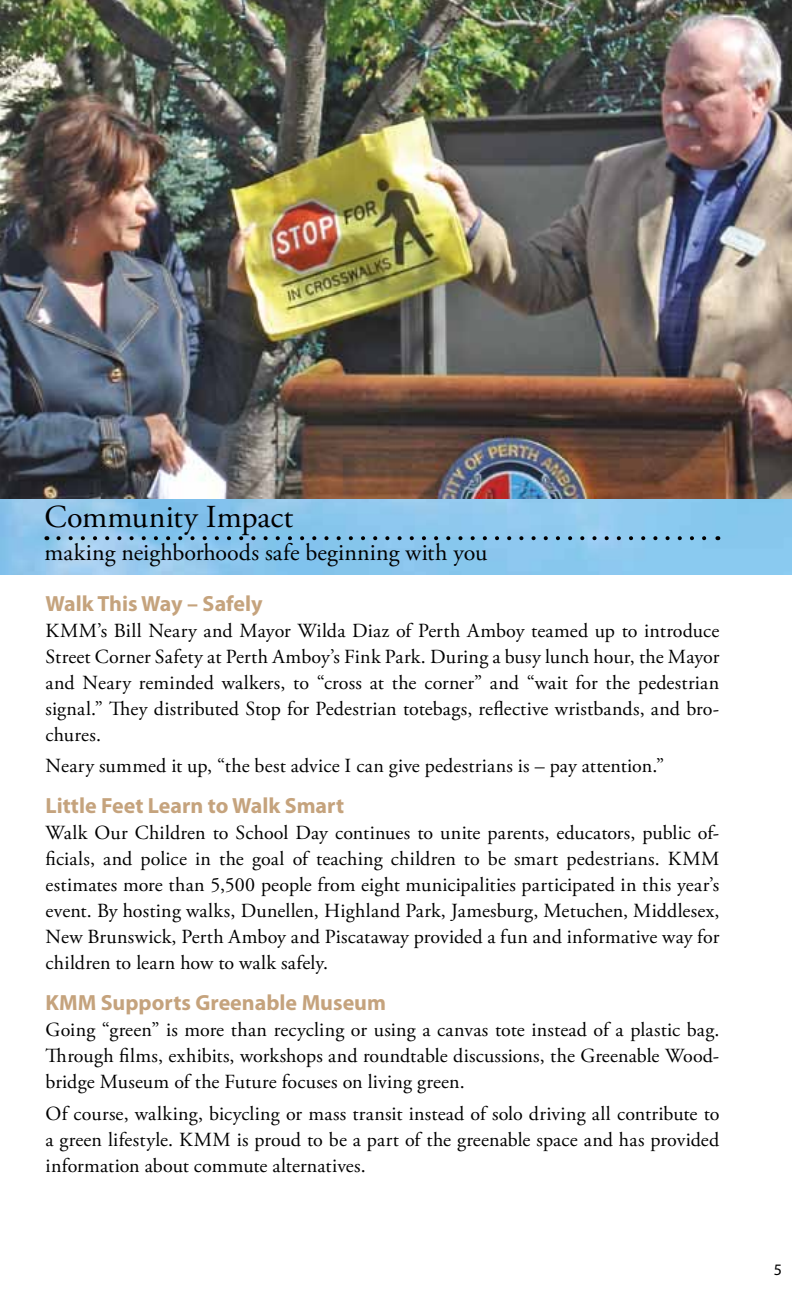
<style>
.page{position:relative;width:792px;height:1296px;background:#fff}
.page>*{position:absolute;margin:0;border:0;box-sizing:border-box;transform-origin:0 0}
.t1{font:32px "Adobe Garamond Pro";color:#000}
.t2{font:24px "Adobe Garamond Pro";letter-spacing:.005em;color:#000}
.t3{font:700 22px "Myriad Pro";color:#c5a37d}
.t4{font:20px/26px "Adobe Garamond Pro";letter-spacing:.01em;color:#000;text-align:justify}
.t5{font:16px "Myriad Pro";color:#000}
</style>
<div class="page">
<img style="left:0;top:498px;width:792px;height:77px">
<img style="left:0;top:0;width:792px;height:498px">
<svg style="left:58px;top:536px;width:653px;height:4px;background:#6894b1"></svg>
<h1 class="t1" style="left:44px;top:498px;width:250px">Community Impact</h1>
<p class="t2" style="left:44px;top:538px;width:444px">making neighborhoods safe beginning with you</p>
<p class="t3" style="left:46px;top:589px;width:219px">Walk This Way – Safely</p>
<p class="t4" style="left:46px;top:618px;width:675px">KMM’s Bill Neary and Mayor Wilda Diaz of Perth Amboy teamed up to introduce Street Corner Safety at Perth Amboy’s Fink Park. During a busy lunch hour, the Mayor and Neary reminded walkers, to “cross at the corner” and “wait for the pedestrian signal.” They distributed Stop for Pedestrian totebags, reflective wristbands, and bro&shy;chures.</p>
<p class="t4" style="left:46px;top:754px;width:620px">Neary summed it up, “the best advice I can give pedestrians is – pay attention.”</p>
<p class="t3" style="left:46px;top:791px;width:300px">Little Feet Learn to Walk Smart</p>
<p class="t4" style="left:46px;top:820px;width:675px">Walk Our Children to School Day continues to unite parents, educators, public of&shy;ficials, and police in the goal of teaching children to be smart pedestrians. KMM estimates more than 5,500 people from eight municipalities participated in this year’s event. By hosting walks, Dunellen, Highland Park, Jamesburg, Metuchen, Middlesex, New Brunswick, Perth Amboy and Piscataway provided a fun and informative way for children to learn how to walk safely.</p>
<p class="t3" style="left:46px;top:988px;width:342px">KMM Supports Greenable Museum</p>
<p class="t4" style="left:46px;top:1017px;width:675px">Going “green” is more than recycling or using a canvas tote instead of a plastic bag.<br>Through films, exhibits, workshops and roundtable discussions, the Greenable Wood&shy;bridge Museum of the Future focuses on living green.</p>
<p class="t4" style="left:46px;top:1101px;width:675px">Of course, walking, bicycling or mass transit instead of solo driving all contribute to a green lifestyle. KMM is proud to be a part of the greenable space and has provided information about commute alternatives.</p>
<p class="t5" style="left:774px;top:1260px;width:10px">5</p>
</div>
